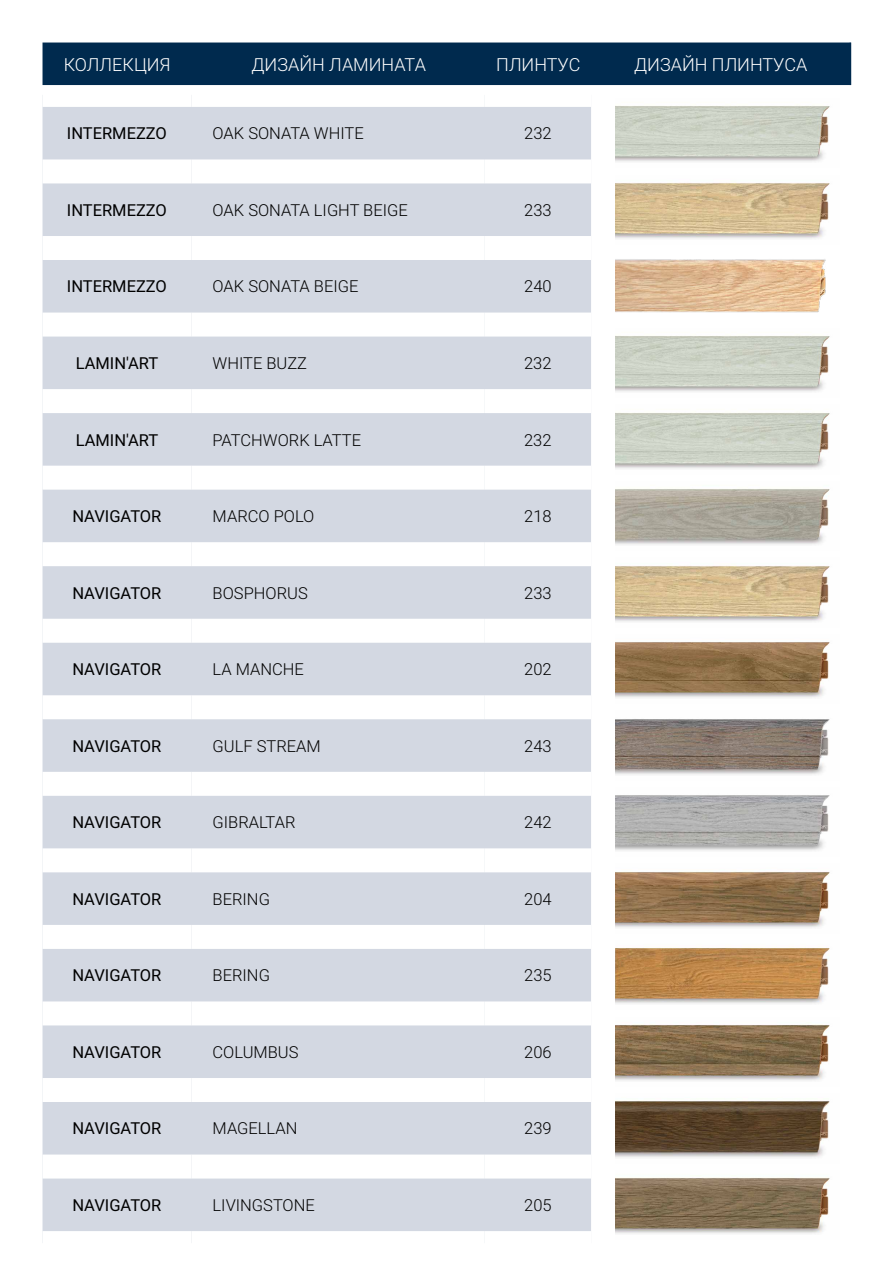
<style>
.page{position:relative;width:893px;height:1263px;background:#fff}
.page>*{position:absolute;margin:0;border:0;box-sizing:border-box;transform-origin:0 0}
.t1{font:300 18px "Roboto";color:#fff}
.t2{font:300 16.5px "Roboto";color:#000}
.t3{font:16.5px "Roboto";color:#000}
</style>
<div class="page">
<div style="left:43px;top:107px;width:548px;height:1124px;background:#d3d8e2"></div>
<div style="left:191px;top:159px;width:294px;height:24px;background:#fff"></div>
<div style="left:485px;top:159px;width:106px;height:24px;background:#fff"></div>
<div style="left:191px;top:236px;width:294px;height:24px;background:#fff"></div>
<div style="left:485px;top:236px;width:106px;height:24px;background:#fff"></div>
<div style="left:191px;top:313px;width:294px;height:24px;background:#fff"></div>
<div style="left:485px;top:313px;width:106px;height:24px;background:#fff"></div>
<div style="left:191px;top:389px;width:294px;height:24px;background:#fff"></div>
<div style="left:485px;top:389px;width:106px;height:24px;background:#fff"></div>
<div style="left:191px;top:466px;width:294px;height:24px;background:#fff"></div>
<div style="left:485px;top:466px;width:106px;height:24px;background:#fff"></div>
<div style="left:191px;top:542px;width:294px;height:24px;background:#fff"></div>
<div style="left:485px;top:542px;width:106px;height:24px;background:#fff"></div>
<div style="left:191px;top:619px;width:294px;height:24px;background:#fff"></div>
<div style="left:485px;top:619px;width:106px;height:24px;background:#fff"></div>
<div style="left:191px;top:695px;width:294px;height:24px;background:#fff"></div>
<div style="left:485px;top:695px;width:106px;height:24px;background:#fff"></div>
<div style="left:191px;top:772px;width:294px;height:24px;background:#fff"></div>
<div style="left:485px;top:772px;width:106px;height:24px;background:#fff"></div>
<div style="left:191px;top:848px;width:294px;height:24px;background:#fff"></div>
<div style="left:485px;top:848px;width:106px;height:24px;background:#fff"></div>
<div style="left:191px;top:925px;width:294px;height:24px;background:#fff"></div>
<div style="left:191px;top:1001px;width:294px;height:24px;background:#fff"></div>
<div style="left:485px;top:925px;width:106px;height:24px;background:#fff"></div>
<div style="left:485px;top:1001px;width:106px;height:24px;background:#fff"></div>
<div style="left:191px;top:1078px;width:294px;height:24px;background:#fff"></div>
<div style="left:485px;top:1078px;width:106px;height:24px;background:#fff"></div>
<div style="left:191px;top:1154px;width:294px;height:24px;background:#fff"></div>
<div style="left:485px;top:1154px;width:106px;height:24px;background:#fff"></div>
<div style="left:43px;top:159px;width:148px;height:24px;background:#fff"></div>
<div style="left:43px;top:236px;width:148px;height:24px;background:#fff"></div>
<div style="left:43px;top:313px;width:148px;height:24px;background:#fff"></div>
<div style="left:43px;top:389px;width:148px;height:24px;background:#fff"></div>
<div style="left:43px;top:466px;width:148px;height:24px;background:#fff"></div>
<div style="left:43px;top:542px;width:148px;height:24px;background:#fff"></div>
<div style="left:43px;top:619px;width:148px;height:24px;background:#fff"></div>
<div style="left:43px;top:695px;width:148px;height:24px;background:#fff"></div>
<div style="left:43px;top:772px;width:148px;height:24px;background:#fff"></div>
<div style="left:43px;top:848px;width:148px;height:24px;background:#fff"></div>
<div style="left:43px;top:925px;width:148px;height:24px;background:#fff"></div>
<div style="left:43px;top:1001px;width:148px;height:24px;background:#fff"></div>
<div style="left:43px;top:1078px;width:148px;height:24px;background:#fff"></div>
<div style="left:43px;top:1154px;width:148px;height:24px;background:#fff"></div>
<img style="left:615px;top:105px;width:215px;height:57px">
<img style="left:615px;top:182px;width:215px;height:57px">
<img style="left:615px;top:259px;width:211px;height:54px">
<img style="left:615px;top:335px;width:215px;height:57px">
<img style="left:615px;top:412px;width:215px;height:57px">
<img style="left:615px;top:489px;width:215px;height:56px">
<img style="left:615px;top:565px;width:215px;height:57px">
<img style="left:615px;top:642px;width:215px;height:56px">
<img style="left:615px;top:719px;width:215px;height:56px">
<img style="left:615px;top:795px;width:215px;height:56px">
<img style="left:615px;top:871px;width:215px;height:57px">
<img style="left:615px;top:948px;width:215px;height:56px">
<img style="left:615px;top:1024px;width:215px;height:57px">
<img style="left:615px;top:1100px;width:215px;height:58px">
<img style="left:615px;top:1177px;width:215px;height:57px">
<div style="left:43px;top:43px;width:807px;height:42px;background:#002a4e"></div>
<hr style="left:850px;top:43px;width:1px;height:42px;background:#002a4e">
<p class="t1" style="left:64px;top:52px;width:108px">КОЛЛЕКЦИЯ</p>
<p class="t1" style="left:252px;top:52px;width:176px">ДИЗАЙН ЛАМИНАТА</p>
<p class="t1" style="left:496px;top:52px;width:86px">ПЛИНТУС</p>
<p class="t1" style="left:634px;top:52px;width:175px">ДИЗАЙН ПЛИНТУСА</p>
<p class="t3" style="left:67px;top:122px;width:102px">INTERMEZZO</p>
<p class="t2" style="left:213px;top:122px;width:153px">OAK SO NATA WHITE</p>
<p class="t2" style="left:524px;top:122px;width:29px">232</p>
<p class="t3" style="left:67px;top:198px;width:102px">INTERMEZZO</p>
<p class="t2" style="left:213px;top:198px;width:197px">OAK SONATA LIGHT BEIGE</p>
<p class="t2" style="left:524px;top:198px;width:29px">233</p>
<p class="t3" style="left:67px;top:275px;width:102px">INTERMEZZO</p>
<p class="t2" style="left:213px;top:275px;width:147px">OAK SONATA BEIGE</p>
<p class="t2" style="left:524px;top:275px;width:29px">240</p>
<p class="t3" style="left:76px;top:352px;width:84px">LAMIN′ART</p>
<p class="t2" style="left:213px;top:352px;width:11px">WHITE</p>
<p class="t2" style="left:266px;top:352px;width:21px">BUZZ</p>
<p class="t2" style="left:524px;top:352px;width:29px">232</p>
<p class="t3" style="left:76px;top:428px;width:84px">LAMIN′ART</p>
<p class="t2" style="left:213px;top:428px;width:12px">PATCHW</p>
<p class="t2" style="left:278px;top:428px;width:47px">ORK LATTE</p>
<p class="t2" style="left:524px;top:428px;width:29px">232</p>
<p class="t3" style="left:72px;top:505px;width:91px">NAVIGATOR</p>
<p class="t2" style="left:213px;top:505px;width:101px">MARCO PO LO</p>
<p class="t2" style="left:524px;top:505px;width:29px">218</p>
<p class="t3" style="left:72px;top:581px;width:91px">NAVIGATOR</p>
<p class="t2" style="left:213px;top:581px;width:97px">BOSPHORUS</p>
<p class="t2" style="left:524px;top:581px;width:29px">233</p>
<p class="t3" style="left:72px;top:658px;width:91px">NAVIGATOR</p>
<p class="t2" style="left:213px;top:658px;width:93px">LA MANCHE</p>
<p class="t2" style="left:524px;top:658px;width:29px">202</p>
<p class="t3" style="left:72px;top:734px;width:91px">NAVIGATOR</p>
<p class="t2" style="left:213px;top:734px;width:107px">GULF STREAM</p>
<p class="t2" style="left:524px;top:734px;width:29px">243</p>
<p class="t3" style="left:72px;top:811px;width:91px">NAVIGATOR</p>
<p class="t2" style="left:213px;top:811px;width:85px">GIBRALTAR</p>
<p class="t2" style="left:524px;top:811px;width:29px">242</p>
<p class="t3" style="left:72px;top:887px;width:91px">NAVIGATOR</p>
<p class="t2" style="left:213px;top:887px;width:56px">BERING</p>
<p class="t2" style="left:524px;top:887px;width:29px">204</p>
<p class="t3" style="left:72px;top:964px;width:91px">NAVIGATOR</p>
<p class="t2" style="left:213px;top:964px;width:56px">BERING</p>
<p class="t2" style="left:524px;top:964px;width:29px">235</p>
<p class="t3" style="left:72px;top:1040px;width:91px">NAVIGATOR</p>
<p class="t2" style="left:213px;top:1040px;width:87px">COLUMBUS</p>
<p class="t2" style="left:524px;top:1040px;width:29px">206</p>
<p class="t3" style="left:72px;top:1117px;width:91px">NAVIGATOR</p>
<p class="t2" style="left:213px;top:1117px;width:86px">MAGELLAN</p>
<p class="t2" style="left:524px;top:1117px;width:29px">239</p>
<p class="t3" style="left:72px;top:1193px;width:91px">NAVIGATOR</p>
<p class="t2" style="left:213px;top:1193px;width:104px">LIVINGSTONE</p>
<p class="t2" style="left:524px;top:1193px;width:29px">205</p>
</div>
